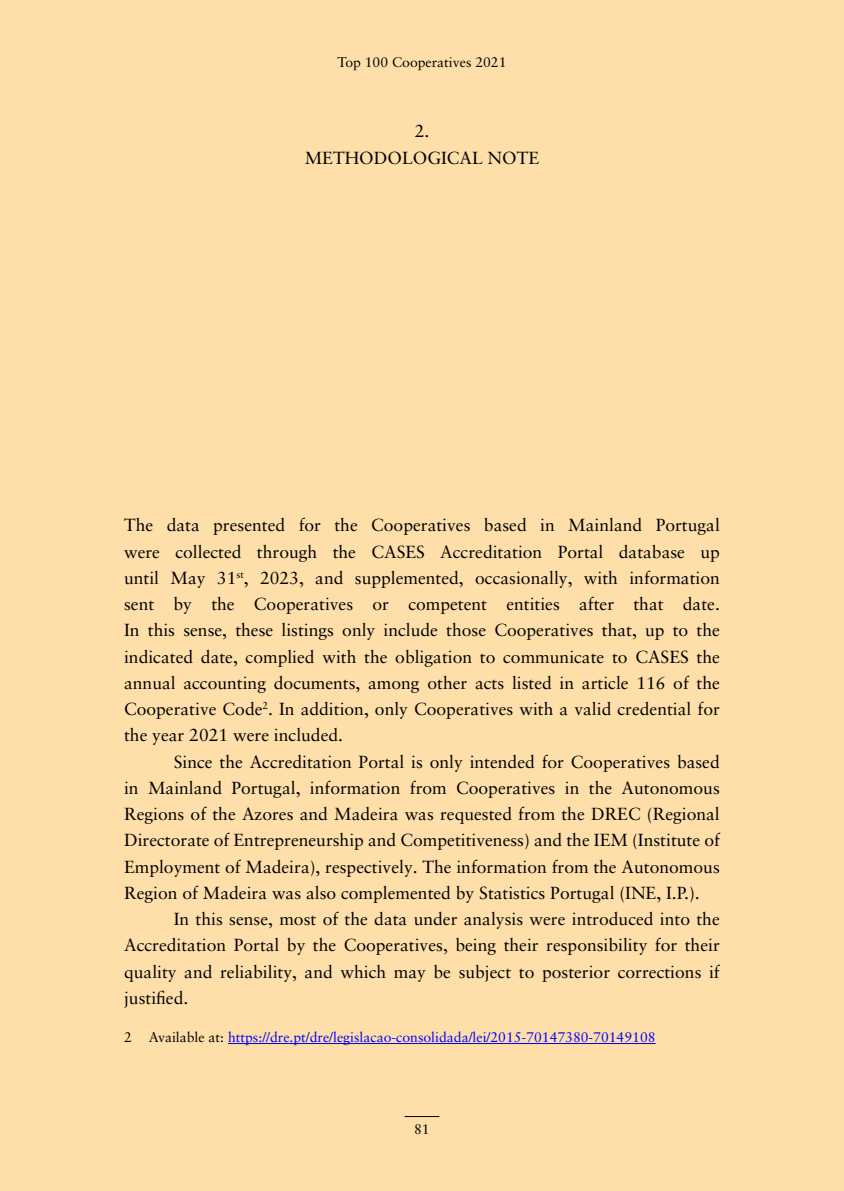
<style>
.page{position:relative;width:844px;height:1191px;background:#fff}
.page>*{position:absolute;margin:0;border:0;box-sizing:border-box;transform-origin:0 0}
.t1{font:17.5px/26.2px "Sabon LT Pro";color:#000;text-align:justify}
.t2{font:14px "Sabon LT Pro";color:#00f}
.t3{font:14px "Sabon LT Pro";color:#000}
.s1{color:#000}
</style>
<div class="page">
<div style="left:0;top:0;width:843px;height:1191px;background:#fedea9"></div>
<hr style="left:404px;top:1116px;width:35px;height:1px;background:#000">
<hr style="left:228px;top:1043px;width:427px;height:1px;background:#00f">
<p class="t3" style="left:337px;top:53px;width:171px">Top 100 Cooperatives 2021</p>
<p class="t1" style="left:305px;top:118px;width:236px;text-align:center">2.<br>METHODOLOGICAL NOTE</p>
<p class="t1" style="left:124px;top:511px;width:597px">The data presented for the Cooperatives based in Mainland Portugal were collected through the CASES Accreditation Portal database up until May 31<sup>st</sup>, 2023, and supplemented, occasionally, with information sent by the Cooperatives or competent entities after that date.<br>In this sense, these listings only include those Cooperatives that, up to the indicated date, complied with the obligation to communicate to CASES the annual accounting documents, among other acts listed in article 116 of the Cooperative Code<sup>2</sup>. In addition, only Cooperatives with a valid credential for the year 2021 were included.</p>
<p class="t1" style="left:124px;top:748px;width:597px;text-indent:50px">Since the Accreditation Portal is only intended for Cooperatives based in Mainland Portugal, information from Cooperatives in the Autonomous Regions of the Azores and Madeira was requested from the DREC (Regional Directorate of Entrepreneurship and Competitiveness) and the IEM (Institute of Employment of Madeira), respectively. The information from the Autonomous Region of Madeira was also complemented by Statistics Portugal (INE, I.P.).</p>
<p class="t1" style="left:124px;top:905px;width:597px;text-indent:50px">In this sense, most of the data under analysis were introduced into the Accreditation Portal by the Cooperatives, being their responsibility for their quality and reliability, and which may be subject to posterior corrections if justified.</p>
<p class="t2" style="left:124px;top:1028px;width:533px"><span class="s1">2 Available at:</span> https://dre.pt/dre/legislacao-consolidada/lei/2015-70147380-70149108</p>
<p class="t3" style="left:414px;top:1120px;width:17px">81</p>
</div>
